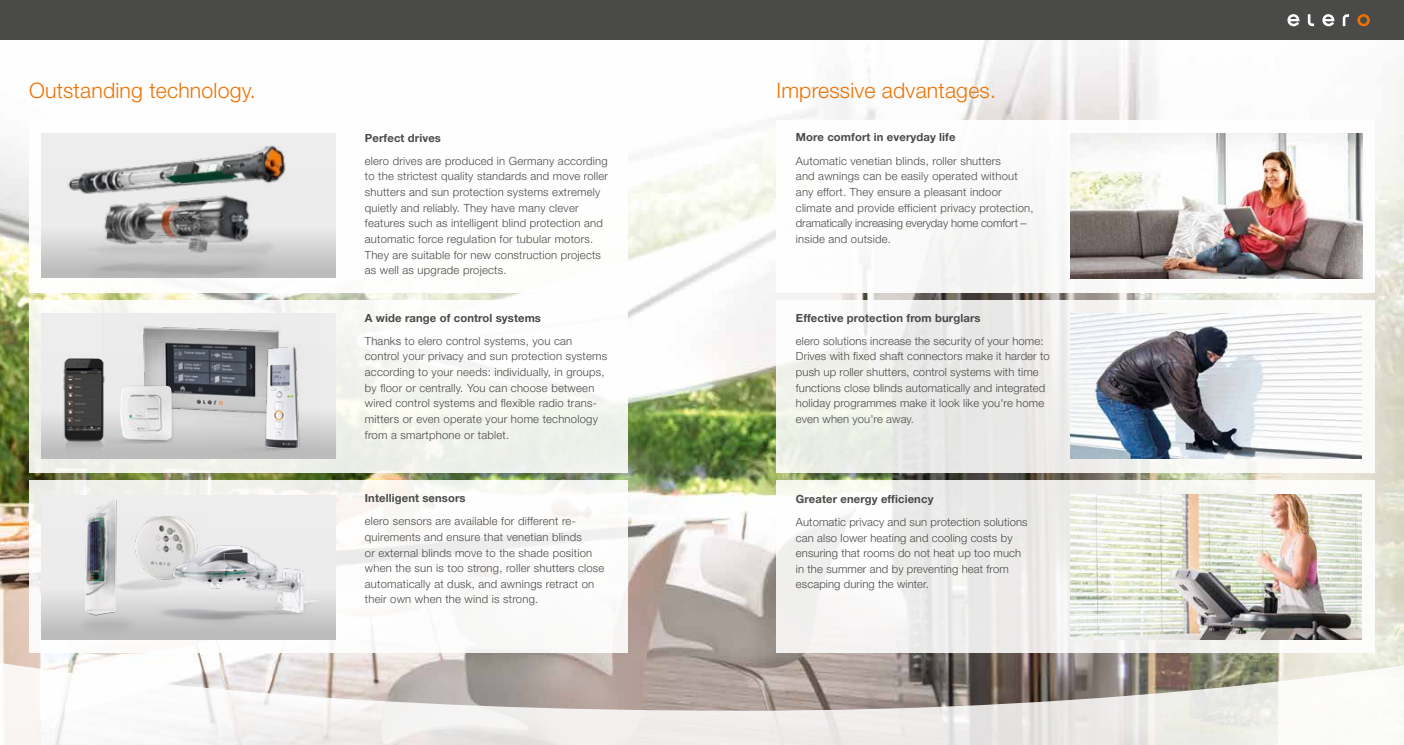
<style>
.page{position:relative;width:1404px;height:745px;background:#fff}
.page>*{position:absolute;margin:0;border:0;box-sizing:border-box;transform-origin:0 0}
.t1{font:300 21.25px "Helvetica Neue LT Std 45";letter-spacing:.01em;color:#ee7203}
.t2{font:300 11.25px/15.6px "Helvetica Neue LT Std 45";letter-spacing:.02em;color:#4a4a49}
.t3{font:700 11.25px "Helvetica Neue LT Std 75";letter-spacing:.01em;color:#4a4a49}
</style>
<div class="page">
<img style="left:0;top:39px;width:1403px;height:615px">
<div style="left:29px;top:480px;width:598px;height:172px;background:#fff"></div>
<div style="left:29px;top:300px;width:598px;height:172px;background:linear-gradient(to bottom,#fff,#ecefe6)"></div>
<div style="left:29px;top:120px;width:598px;height:172px;background:#fff"></div>
<div style="left:42px;top:133px;width:294px;height:144px;background:#ededed"></div>
<div style="left:42px;top:313px;width:294px;height:145px;background:#ededed"></div>
<div style="left:42px;top:494px;width:294px;height:145px;background:#ededed"></div>
<div style="left:42px;top:168px;width:294px;height:109px;background:linear-gradient(to bottom,#fafafa,#c6c6c6)"></div>
<div style="left:42px;top:351px;width:294px;height:107px;background:linear-gradient(to bottom,#fafafa,#c6c6c6)"></div>
<div style="left:42px;top:529px;width:294px;height:110px;background:linear-gradient(to bottom,#fafafa,#c6c6c6)"></div>
<svg style="left:776px;top:480px;width:598px;height:172px;fill:#f0efee"></svg>
<svg style="left:776px;top:300px;width:598px;height:172px;fill:#edede9"></svg>
<div style="left:776px;top:120px;width:598px;height:172px;background:#fff"></div>
<img style="left:1069px;top:313px;width:292px;height:145px">
<img style="left:1070px;top:133px;width:292px;height:145px">
<img style="left:1069px;top:494px;width:292px;height:145px">
<img style="left:102px;top:296px;width:218px;height:153px">
<img style="left:50px;top:486px;width:105px;height:152px">
<img style="left:111px;top:516px;width:39px;height:75px">
<img style="left:124px;top:516px;width:64px;height:64px">
<img style="left:150px;top:627px;width:170px;height:3px">
<img style="left:150px;top:524px;width:170px;height:103px">
<img style="left:54px;top:145px;width:262px;height:132px">
<svg style="left:0;top:654px;width:1403px;height:90px"></svg>
<img style="left:207px;top:344px;width:112px;height:112px">
<img style="left:118px;top:374px;width:58px;height:69px">
<img style="left:50px;top:350px;width:68px;height:105px">
<div style="left:0;top:0;width:1403px;height:39px;background:#4a4a49"></div>
<svg style="left:1357px;top:14px;width:12px;height:12px"></svg>
<svg style="left:1287px;top:14px;width:12px;height:12px"></svg>
<svg style="left:1322px;top:14px;width:12px;height:12px"></svg>
<svg style="left:1342px;top:14px;width:6px;height:12px"></svg>
<svg style="left:1307px;top:14px;width:6px;height:12px"></svg>
<h1 class="t1" style="left:29px;top:77px;width:228px">Outstanding technology.</h1>
<h1 class="t1" style="left:776px;top:77px;width:221px">Impressive advantages.</h1>
<p class="t3" style="left:365px;top:130px;width:78px">Perfect drives</p>
<p class="t2" style="left:365px;top:153px;width:245px">elero drives are produced in Germany according to the strictest quality standards and move roller shutters and sun protection systems extremely quietly and reliably. They have many clever features such as intelligent blind protection and automatic force regulation for tubular motors.<br>They are suitable for new construction projects as well as upgrade projects.</p>
<p class="t3" style="left:365px;top:310px;width:178px">A wide range of control systems</p>
<p class="t2" style="left:365px;top:332px;width:244px">Thanks to elero control systems, you can control your privacy and sun protection systems according to your needs: individually, in groups, by floor or centrally. You can choose between wired control systems and flexible radio trans&shy;mitters or even operate your home technology from a smartphone or tablet.</p>
<p class="t3" style="left:365px;top:491px;width:102px">Intelligent sensors</p>
<p class="t2" style="left:365px;top:513px;width:241px">elero sensors are available for different re&shy;quirements and ensure that venetian blinds<br>or external blinds move to the shade position when the sun is too strong, roller shutters close automatically at dusk, and awnings retract on their own when the wind is strong.</p>
<p class="t3" style="left:795px;top:130px;width:161px">More comfort in everyday life</p>
<p class="t2" style="left:795px;top:152px;width:239px">Automatic venetian blinds, roller shutters<br>and awnings can be easily operated without any effort. They ensure a pleasant indoor climate and provide efficient privacy protection, dramatically increasing everyday home comfort – inside and outside.</p>
<p class="t3" style="left:795px;top:310px;width:186px">Effective protection from burglars</p>
<p class="t2" style="left:795px;top:332px;width:255px">elero solutions increase the security of your home:<br>Drives with fixed shaft connectors make it harder to push up roller shutters, control systems with time functions close blinds automatically and integrated holiday programmes make it look like you're home even when you're away.</p>
<p class="t3" style="left:795px;top:491px;width:139px">Greater energy efficiency</p>
<p class="t2" style="left:795px;top:513px;width:233px">Automatic privacy and sun protection solutions can also lower heating and cooling costs by ensuring that rooms do not heat up too much in the summer and by preventing heat from escaping during the winter.</p>
</div>
